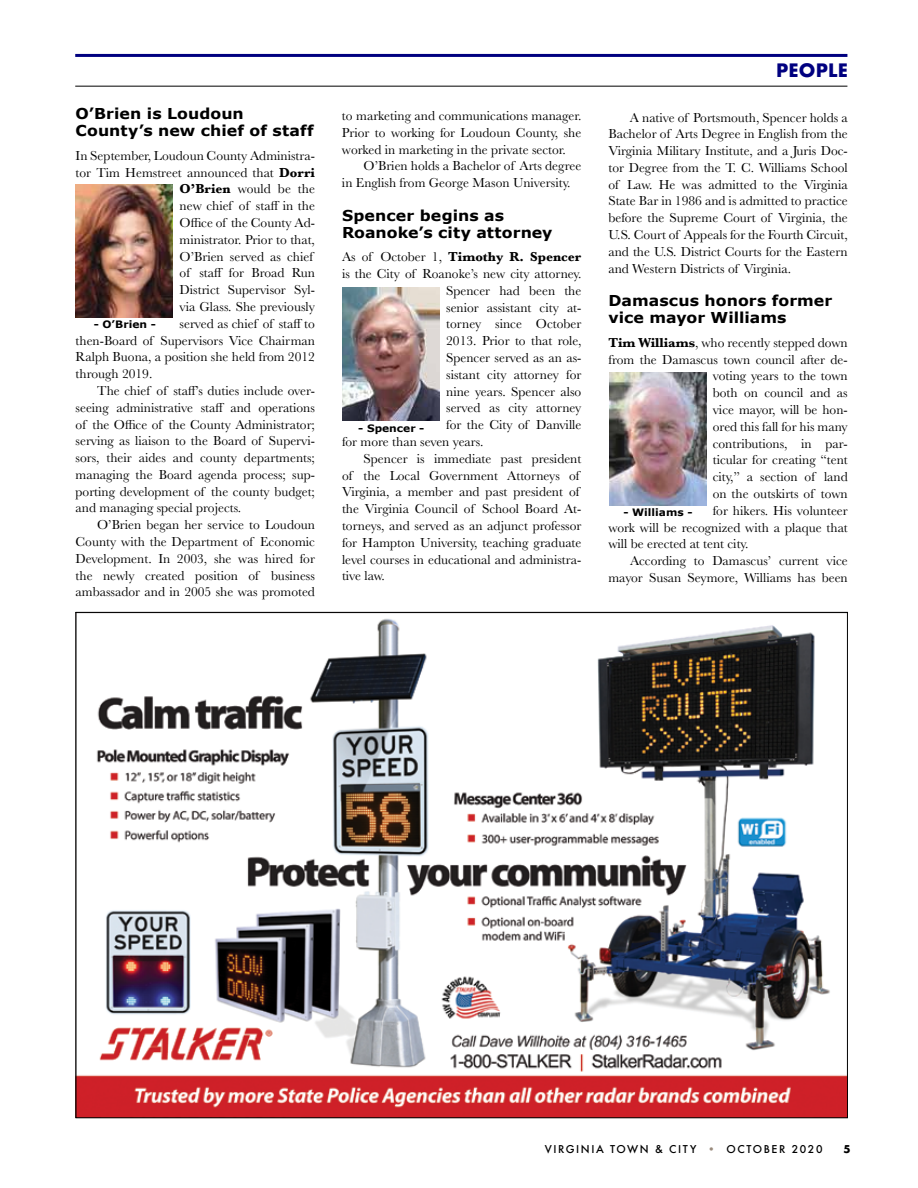
<style>
.page{position:relative;width:918px;height:1188px;background:#fff}
.page>*{position:absolute;margin:0;border:0;box-sizing:border-box;transform-origin:0 0}
.t1{font:700 18px "Futura";color:#000080}
.t2{font:700 15px/16.8px "Verdana";letter-spacing:.005em;color:#000;scale:1.05 1}
.t3{font:13.5px/16.8px "Baskerville";color:#000;text-align:justify}
.t4{font:700 13.5px "Baskerville";color:#000}
.t5{font:500 10.5px "Futura";letter-spacing:.15em;color:#000}
.t6{font:700 10.5px "Futura";color:#000}
.t7{font:700 10.2px "Verdana";color:#000;scale:1.05 1}
.s1{font-weight:700}
.s2{font-weight:400}
.s3{color:#9a8b7d}
</style>
<div class="page">
<hr style="left:75px;top:86px;width:772px;height:1px;background:#000">
<hr style="left:75px;top:54px;width:772px;height:3px;background:#000080">
<img style="left:76px;top:184px;width:97px;height:133px">
<img style="left:609px;top:372px;width:97px;height:133px">
<img style="left:343px;top:288px;width:96px;height:133px">
<img style="left:78px;top:618px;width:768px;height:498px">
<p class="t2" style="left:76px;top:105px;width:228px">O’Brien is Loudoun<br>County’s new chief of staff</p>
<p class="t3" style="left:76px;top:147px;width:241px">In September, Loudoun County Administra-</p>
<p class="t3" style="left:76px;top:164px;width:241px">tor Tim Hemstreet announced that <span class="s1">Dorri</span></p>
<p class="t3" style="left:180px;top:181px;width:137px"><span class="s1">O’Brien</span> would be the</p>
<p class="t3" style="left:180px;top:198px;width:137px">new chief of staff in the</p>
<p class="t3" style="left:180px;top:214px;width:137px">Office of the County Ad-</p>
<p class="t3" style="left:180px;top:231px;width:137px">ministrator. Prior to that,</p>
<p class="t3" style="left:180px;top:248px;width:135px">O’Brien served as chief</p>
<p class="t3" style="left:180px;top:265px;width:137px">of staff for Broad Run</p>
<p class="t3" style="left:180px;top:282px;width:137px">District Supervisor Syl-</p>
<p class="t3" style="left:180px;top:298px;width:137px">via Glass. She previously</p>
<p class="t3" style="left:180px;top:315px;width:137px">served as chief of staff to</p>
<p class="t3" style="left:76px;top:332px;width:241px">then-Board of Supervisors Vice Chairman</p>
<p class="t3" style="left:76px;top:349px;width:241px">Ralph Buona, a position she held from 2012</p>
<p class="t3" style="left:76px;top:366px;width:78px">through 2019.</p>
<p class="t3" style="left:97px;top:382px;width:219px">The chief of staff’s duties include over-</p>
<p class="t3" style="left:76px;top:399px;width:241px">seeing administrative staff and operations</p>
<p class="t3" style="left:76px;top:416px;width:241px">of the Office of the County Administrator;</p>
<p class="t3" style="left:76px;top:433px;width:241px">serving as liaison to the Board of Supervi-</p>
<p class="t3" style="left:76px;top:450px;width:241px">sors, their aides and county departments;</p>
<p class="t3" style="left:76px;top:466px;width:241px">managing the Board agenda process; sup-</p>
<p class="t3" style="left:76px;top:483px;width:241px">porting development of the county budget;</p>
<p class="t3" style="left:76px;top:500px;width:167px">and managing special projects.</p>
<p class="t3" style="left:97px;top:517px;width:219px">O’Brien began her service to Loudoun</p>
<p class="t3" style="left:76px;top:534px;width:241px">County with the Department of Economic</p>
<p class="t3" style="left:76px;top:550px;width:241px">Development. In 2003, she was hired for</p>
<p class="t3" style="left:76px;top:567px;width:241px">the newly created position of business</p>
<p class="t3" style="left:76px;top:584px;width:241px">ambassador and in 2005 she was promoted</p>
<p class="t7" style="left:94px;top:318px;width:61px">- O’Brien -</p>
<p class="t3" style="left:342px;top:107px;width:241px">to marketing and communications manager.<br>Prior to working for Loudoun County, she worked in marketing in the private sector.</p>
<p class="t3" style="left:342px;top:158px;width:241px;text-indent:22px">O’Brien holds a Bachelor of Arts degree in English from George Mason University.</p>
<p class="t2" style="left:342px;top:207px;width:202px">Spencer begins as<br>Roanoke’s city attorney</p>
<p class="t4" style="left:342px;top:247px;width:241px"><span class="s2">As of October 1,</span> Timothy R. Spencer</p>
<p class="t3" style="left:342px;top:266px;width:241px">is the City of Roanoke’s new city attorney.</p>
<p class="t3" style="left:446px;top:282px;width:137px">Spencer had been the</p>
<p class="t3" style="left:446px;top:299px;width:137px">senior assistant city at-</p>
<p class="t3" style="left:446px;top:316px;width:137px">torney since October</p>
<p class="t3" style="left:446px;top:333px;width:137px">2013. Prior to that role,</p>
<p class="t3" style="left:446px;top:349px;width:137px">Spencer served as an as-</p>
<p class="t3" style="left:446px;top:366px;width:137px">sistant city attorney for</p>
<p class="t3" style="left:446px;top:383px;width:137px">nine years. Spencer also</p>
<p class="t3" style="left:446px;top:400px;width:137px">served as city attorney</p>
<p class="t3" style="left:446px;top:417px;width:137px">for the City of Danville</p>
<p class="t3" style="left:342px;top:433px;width:143px">for more than seven years.</p>
<p class="t3" style="left:364px;top:450px;width:219px">Spencer is immediate past president</p>
<p class="t3" style="left:342px;top:467px;width:239px">of the Local Government Attorneys of</p>
<p class="t3" style="left:342px;top:484px;width:239px">Virginia, a member and past president of</p>
<p class="t3" style="left:342px;top:501px;width:241px">the Virginia Council of School Board At-</p>
<p class="t3" style="left:342px;top:517px;width:241px">torneys, and served as an adjunct professor</p>
<p class="t3" style="left:342px;top:534px;width:241px">for Hampton University, teaching graduate</p>
<p class="t3" style="left:342px;top:551px;width:241px">level courses in educational and administra-</p>
<p class="t3" style="left:342px;top:568px;width:44px">tive law.</p>
<p class="t7" style="left:358px;top:421px;width:65px">- Spencer -</p>
<h1 class="t1" style="left:776px;top:58px;width:51px">PEOPLE</h1>
<p class="t3" style="left:608px;top:109px;width:241px;text-indent:22px">A native of Portsmouth, Spencer holds a Bachelor of Arts Degree in English from the Virginia Military Institute, and a Juris Doc&shy;tor Degree from the T. C. Williams School of Law. He was admitted to the Virginia State Bar in 1986 and is admitted to practice before the Supreme Court of Virginia, the U.S. Court of Appeals for the Fourth Circuit, and the U.S. District Courts for the Eastern and Western Districts of Virginia.</p>
<p class="t2" style="left:608px;top:292px;width:215px">Damascus honors former vice mayor Williams</p>
<p class="t3" style="left:608px;top:334px;width:241px"><span class="s1">Tim Williams</span>, who recently stepped down</p>
<p class="t3" style="left:608px;top:351px;width:241px">from the Damascus town council after de-</p>
<p class="t3" style="left:713px;top:368px;width:137px">voting years to the town</p>
<p class="t3" style="left:713px;top:385px;width:137px">both on council and as</p>
<p class="t3" style="left:713px;top:401px;width:136px">vice mayor, will be hon-</p>
<p class="t3" style="left:713px;top:418px;width:137px">ored this fall for his many</p>
<p class="t3" style="left:713px;top:435px;width:137px">contributions, in par-</p>
<p class="t3" style="left:713px;top:452px;width:136px">ticular for creating “tent</p>
<p class="t3" style="left:713px;top:469px;width:136px">city,” a section of land</p>
<p class="t3" style="left:713px;top:485px;width:137px">on the outskirts of town</p>
<p class="t3" style="left:713px;top:502px;width:137px">for hikers. His volunteer</p>
<p class="t3" style="left:608px;top:519px;width:241px">work will be recognized with a plaque that</p>
<p class="t3" style="left:608px;top:536px;width:142px">will be erected at tent city.</p>
<p class="t3" style="left:630px;top:553px;width:219px">According to Damascus’ current vice</p>
<p class="t3" style="left:608px;top:569px;width:241px">mayor Susan Seymore, Williams has been</p>
<p class="t7" style="left:623px;top:506px;width:67px">- Williams -</p>
<p class="t5" style="left:545px;top:1142px;width:132px">VI RGI NI A TOWN &amp; CIT</p>
<p class="t5" style="left:690px;top:1142px;width:134px">Y <span class="s3">•</span> OCTOBER 2020</p>
<p class="t6" style="left:843px;top:1142px;width:9px">5</p>
</div>
